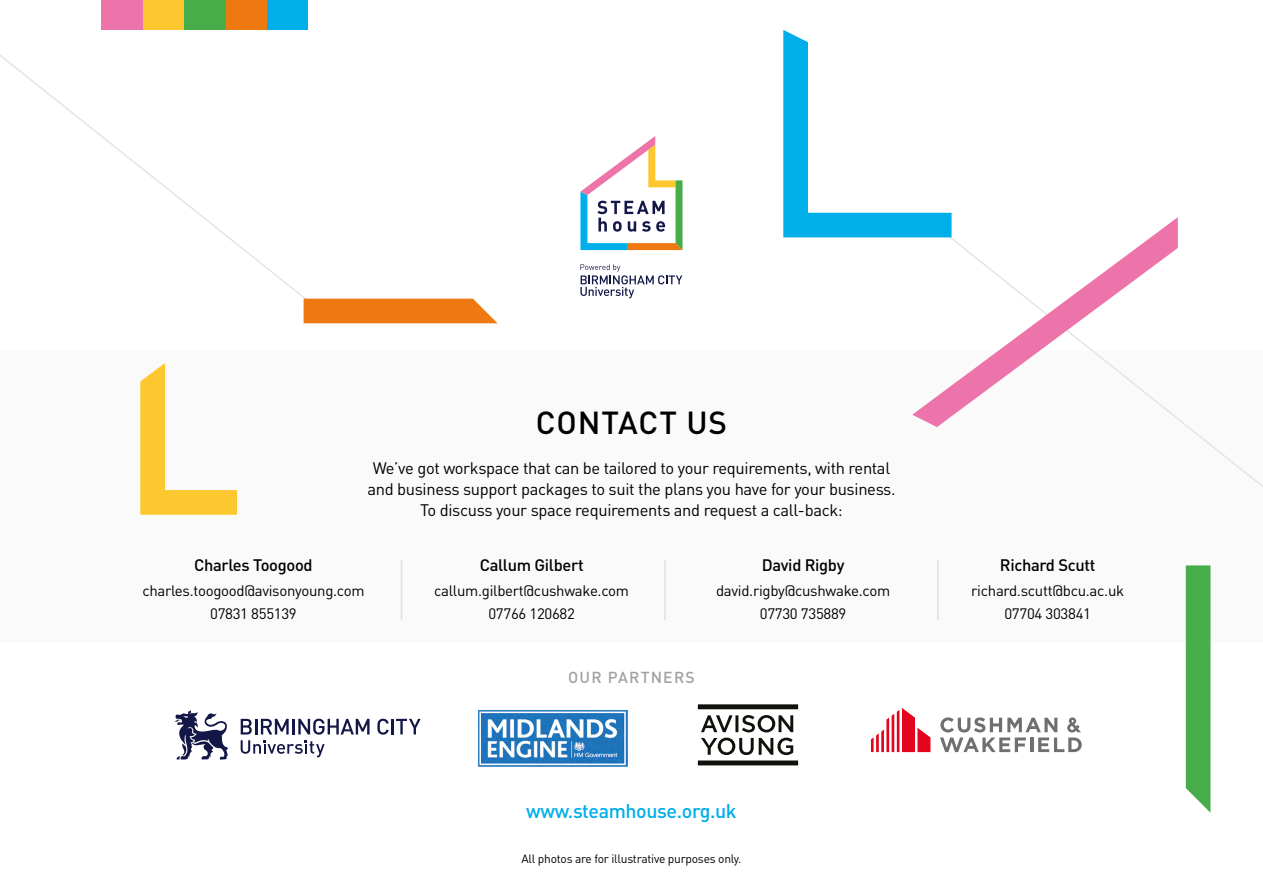
<style>
.page{position:relative;width:1263px;height:893px;background:#fff}
.page>*{position:absolute;margin:0;border:0;box-sizing:border-box;transform-origin:0 0}
.t1{font:500 31.5px "DIN";letter-spacing:.025em;color:#000}
.t2{font:500 19.65px "DIN";letter-spacing:-.02em;color:#00aeea}
.t3{font:16.5px/21px "DIN";letter-spacing:-.02em;color:#000;text-align:center}
.t4{font:500 16.5px "DIN";letter-spacing:-.02em;color:#000}
.t5{font:500 15.75px "DIN";letter-spacing:.075em;color:#a1a1a1}
.t6{font:15px/22px "DIN";letter-spacing:-.02em;color:#000;text-align:center}
.t7{font:12px "DIN";letter-spacing:-.02em;color:#000}
</style>
<div class="page">
<div style="left:0;top:351px;width:1263px;height:291px;background:#fafafa"></div>
<svg style="left:0;top:55px;width:311px;height:248px"></svg>
<svg style="left:698px;top:704px;width:100px;height:5px"></svg>
<svg style="left:701px;top:715px;width:92px;height:17px"></svg>
<svg style="left:698px;top:738px;width:100px;height:27px"></svg>
<svg style="left:871px;top:708px;width:59px;height:44px"></svg>
<svg style="left:940px;top:717px;width:142px;height:35px"></svg>
<svg style="left:174px;top:710px;width:54px;height:50px"></svg>
<svg style="left:241px;top:719px;width:128px;height:38px"></svg>
<svg style="left:377px;top:719px;width:12px;height:16px"></svg>
<hr style="left:391px;top:719px;width:3px;height:15px;background:#131747">
<svg style="left:396px;top:719px;width:25px;height:15px"></svg>
<img style="left:478px;top:710px;width:150px;height:57px">
<svg style="left:140px;top:363px;width:97px;height:152px"></svg>
<div style="left:1186px;top:565px;width:24px;height:247px;background:#46ad48"></div>
<svg style="left:783px;top:30px;width:168px;height:207px"></svg>
<div style="left:304px;top:299px;width:193px;height:24px;background:#ef7911"></div>
<svg style="left:912px;top:217px;width:266px;height:210px"></svg>
<svg style="left:580px;top:136px;width:102px;height:114px"></svg>
<svg style="left:580px;top:264px;width:102px;height:34px"></svg>
<hr style="left:401px;top:559px;width:1px;height:61px;background:#e5e5e5">
<hr style="left:664px;top:559px;width:2px;height:61px;background:#e5e5e5">
<hr style="left:937px;top:559px;width:2px;height:61px;background:#e5e5e5">
<div style="left:266px;top:0;width:42px;height:30px;background:#00aeea"></div>
<div style="left:225px;top:0;width:41px;height:30px;background:#ef7911"></div>
<div style="left:184px;top:0;width:41px;height:30px;background:#46ad48"></div>
<div style="left:143px;top:0;width:41px;height:30px;background:#fdc82f"></div>
<div style="left:101px;top:0;width:42px;height:30px;background:#ed74aa"></div>
<h1 class="t1" style="left:536px;top:402px;width:193px">CONTACT US</h1>
<p class="t4" style="left:194px;top:555px;width:120px">Charles Toogood</p>
<p class="t3" style="left:367px;top:457px;width:530px">We’ve got workspace that can be tailored to your requirements, with rental and business support packages to suit the plans you have for your business.<br>To discuss your space requirements and request a call-back:</p>
<p class="t4" style="left:480px;top:555px;width:105px">Callum Gilbert</p>
<p class="t4" style="left:762px;top:555px;width:84px">David Rigby</p>
<p class="t6" style="left:142px;top:580px;width:224px">charles.toogood@avisonyoung.com<br>07831 855139</p>
<p class="t6" style="left:434px;top:580px;width:196px">callum.gilbert@cushwake.com<br>07766 120682</p>
<p class="t5" style="left:568px;top:667px;width:128px">OUR PARTNERS</p>
<p class="t6" style="left:716px;top:580px;width:176px">david.rigby@cushwake.com<br>07730 735889</p>
<p class="t2" style="left:526px;top:799px;width:212px">www.steamhouse.org.uk</p>
<p class="t7" style="left:521px;top:851px;width:221px">All photos are for illustrative purposes only.</p>
<p class="t4" style="left:1000px;top:555px;width:97px">Richard Scutt</p>
<p class="t6" style="left:971px;top:580px;width:154px">richard.scutt@bcu.ac.uk<br>07704 303841</p>
</div>
